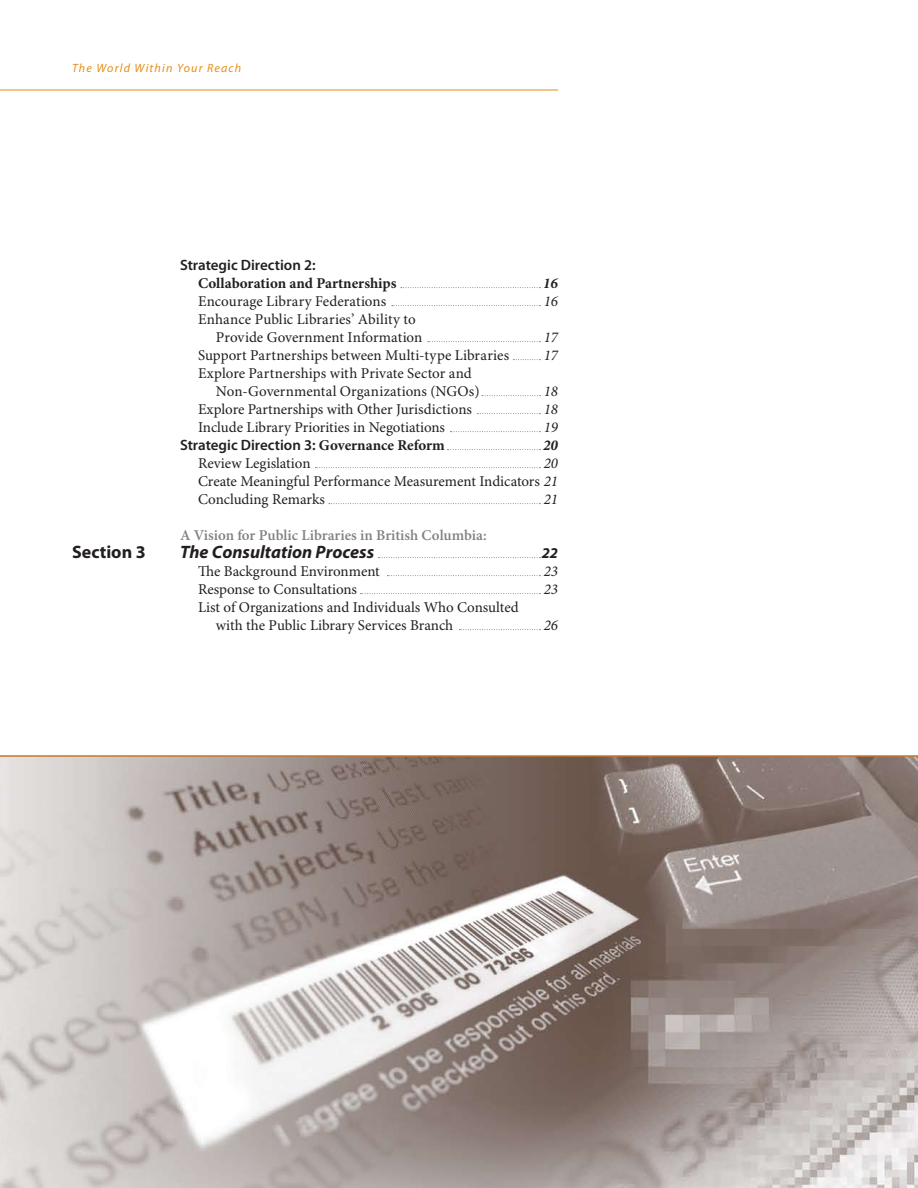
<style>
.page{position:relative;width:918px;height:1188px;background:#fff}
.page>*{position:absolute;margin:0;border:0;box-sizing:border-box;transform-origin:0 0}
.t1{font:italic 700 18px "Myriad Pro";color:#231f20}
.t2{font:700 18px "Myriad Pro";color:#231f20}
.t3{font:15px/18px "Minion Pro";color:#231f20}
.t4{font:600 15px "Myriad Pro";color:#231f20}
.t5{font:600 15px "Minion Pro";letter-spacing:-.005em;color:#808285}
.t6{font:700 15px "Minion Pro";letter-spacing:-.005em;color:#231f20}
.Photo_Captions{font:italic 15px "Minion Pro";color:#231f20}
.Photo_Captions-2{font:italic 700 15px "Minion Pro";color:#231f20}
.Photo_Captions-3{font:italic 700 15px "Myriad Pro";color:#231f20}
.Photo_Captions-4{font:italic 12px "Myriad Pro";letter-spacing:.1em;color:#e58e1a}
.s1{font-family:"Minion Pro";font-weight:700}
.s2{font-style:italic}
</style>
<div class="page">
<hr style="left:0;top:90px;width:558px;height:1px;background:#e58e1a">
<img style="left:0;top:757px;width:918px;height:431px">
<hr style="left:0;top:755px;width:918px;height:2px;background:#c77629">
<svg style="left:401px;top:287px;width:139px;height:1px"></svg>
<svg style="left:392px;top:305px;width:148px;height:1px"></svg>
<svg style="left:428px;top:341px;width:112px;height:1px"></svg>
<svg style="left:482px;top:395px;width:59px;height:1px"></svg>
<svg style="left:477px;top:413px;width:63px;height:1px"></svg>
<svg style="left:450px;top:431px;width:90px;height:1px"></svg>
<svg style="left:447px;top:449px;width:93px;height:1px"></svg>
<svg style="left:315px;top:467px;width:225px;height:1px"></svg>
<svg style="left:329px;top:503px;width:211px;height:1px"></svg>
<svg style="left:387px;top:575px;width:153px;height:1px"></svg>
<svg style="left:378px;top:557px;width:162px;height:1px"></svg>
<svg style="left:513px;top:359px;width:27px;height:1px"></svg>
<svg style="left:360px;top:593px;width:180px;height:1px"></svg>
<svg style="left:459px;top:629px;width:81px;height:1px"></svg>
<p class="Photo_Captions-4" style="left:72px;top:62px;width:171px">The World Within Your Reach</p>
<p class="t4" style="left:180px;top:257px;width:137px">Strategic Direction 2:</p>
<p class="t6" style="left:198px;top:274px;width:200px">Collaboration and Partnerships</p>
<p class="t3" style="left:198px;top:293px;width:190px">Encourage Library Federations</p>
<p class="t3" style="left:198px;top:311px;width:219px">Enhance Public Libraries’ Ability to</p>
<p class="t3" style="left:216px;top:329px;width:208px">Provide Government Information</p>
<p class="t3" style="left:198px;top:347px;width:313px">Support Partnerships between Multi-type Libraries</p>
<p class="t3" style="left:198px;top:365px;width:275px">Explore Partnerships with Private Sector and</p>
<p class="t3" style="left:198px;top:383px;width:283px;text-indent:18px">Non-Governmental Organizations (NGOs)<br>Explore Partnerships with Other Jurisdictions<br>Include Library Priorities in Negotiations</p>
<p class="t4" style="left:180px;top:437px;width:266px">Strategic Direction 3: <span class="s1">Governance Reform</span></p>
<p class="t3" style="left:198px;top:455px;width:114px">Review Legislation</p>
<p class="t3" style="left:198px;top:473px;width:362px">Create Meaningful Performance Measurement Indicators <span class="s2">21</span></p>
<p class="t3" style="left:198px;top:491px;width:128px">Concluding Remarks</p>
<p class="t5" style="left:180px;top:526px;width:308px">A Vision for Public Libraries in British Columbia:</p>
<p class="Photo_Captions-2" style="left:543px;top:274px;width:16px">16</p>
<p class="Photo_Captions" style="left:544px;top:292px;width:16px">16</p>
<p class="Photo_Captions" style="left:544px;top:328px;width:16px">17</p>
<p class="Photo_Captions" style="left:544px;top:346px;width:16px">17</p>
<p class="Photo_Captions" style="left:544px;top:382px;width:16px">18</p>
<p class="Photo_Captions" style="left:544px;top:400px;width:16px">18</p>
<p class="Photo_Captions" style="left:544px;top:418px;width:16px">19</p>
<p class="Photo_Captions-2" style="left:543px;top:436px;width:16px">20</p>
<p class="Photo_Captions" style="left:544px;top:454px;width:16px">20</p>
<p class="Photo_Captions" style="left:544px;top:490px;width:16px">21</p>
<p class="t2" style="left:72px;top:542px;width:75px">Section 3</p>
<p class="t1" style="left:180px;top:542px;width:196px">The Consultation Process</p>
<p class="t3" style="left:198px;top:563px;width:183px">The Background Environment</p>
<p class="t3" style="left:198px;top:581px;width:161px">Response to Consultations</p>
<p class="t3" style="left:198px;top:599px;width:322px">List of Organizations and Individuals Who Consulted</p>
<p class="t3" style="left:216px;top:617px;width:239px">with the Public Library Services Branch</p>
<p class="Photo_Captions-3" style="left:542px;top:545px;width:18px">22</p>
<p class="Photo_Captions" style="left:544px;top:562px;width:16px">23</p>
<p class="Photo_Captions" style="left:544px;top:580px;width:16px">23</p>
<p class="Photo_Captions" style="left:544px;top:616px;width:16px">26</p>
</div>
